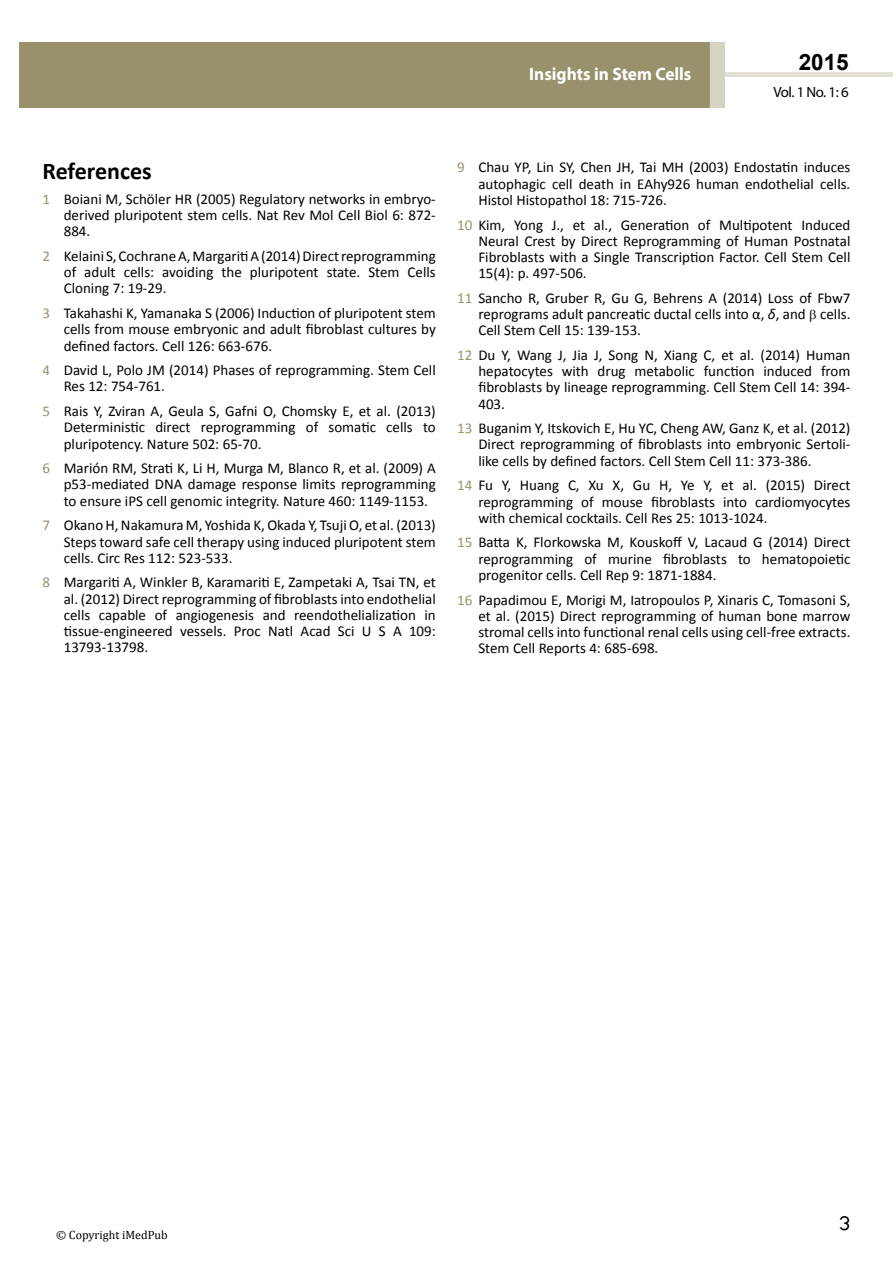
<style>
.page{position:relative;width:893px;height:1263px;background:#fff}
.page>*{position:absolute;margin:0;border:0;box-sizing:border-box;transform-origin:0 0}
.t1{font:25.5px "Tunga";color:#000}
.t2{font:700 24px "Calibri";color:#000}
.t3{font:700 22.5px "Arial";color:#000}
.t4{font:700 18px "Myriad Pro";color:#fff;scale:.96 1}
.t5{font:15px/16.2px "Calibri";color:#000;text-align:justify}
.t6{font:14.85px "Myriad Pro";color:#000}
.t7{font:12px "Cambria";color:#000}
.s1{color:#98916c}
.s2{font-style:italic}
</style>
<div class="page">
<hr style="left:725px;top:73px;width:168px;height:4px;background:#e2dfd4">
<div style="left:19px;top:42px;width:690px;height:66px;background:#98916c"></div>
<div style="left:709px;top:42px;width:16px;height:66px;background:#d6d3c3"></div>
<p class="t4" style="left:517px;top:53px;width:198px">ARCHIVOS DE MEDICINA</p>
<h3 class="t3" style="left:799px;top:47px;width:52px">2015</h3>
<p class="t6" style="left:773px;top:83px;width:77px">Vol. 1 No. 1: 6</p>
<p class="t4" style="left:529px;top:63px;width:170px">Insights in Stem Cells</p>
<h2 class="t2" style="left:43px;top:156px;width:111px">References</h2>
<p class="t5" style="left:64px;top:191px;width:374px;text-indent:-21px"><span class="s1">1</span> Boiani M, Schöler HR (2005) Regulatory networks in embryo&shy;derived pluripotent stem cells. Nat Rev Mol Cell Biol 6: 872- 884.</p>
<p class="t5" style="left:64px;top:248px;width:374px;text-indent:-21px"><span class="s1">2</span> Kelaini S, Cochrane A, Margariti A (2014) Direct reprogramming of adult cells: avoiding the pluripotent state. Stem Cells Cloning 7: 19-29.</p>
<p class="t5" style="left:64px;top:305px;width:374px;text-indent:-21px"><span class="s1">3</span> Takahashi K, Yamanaka S (2006) Induction of pluripotent stem cells from mouse embryonic and adult fibroblast cultures by defined factors. Cell 126: 663-676.</p>
<p class="t5" style="left:64px;top:362px;width:374px;text-indent:-21px"><span class="s1">4</span> David L, Polo JM (2014) Phases of reprogramming. Stem Cell<br>Res 12: 754-761.</p>
<p class="t5" style="left:64px;top:403px;width:374px;text-indent:-21px"><span class="s1">5</span> Rais Y, Zviran A, Geula S, Gafni O, Chomsky E, et al. (2013)<br>Deterministic direct reprogramming of somatic cells to pluripotency. Nature 502: 65-70.</p>
<p class="t5" style="left:64px;top:460px;width:374px;text-indent:-21px"><span class="s1">6</span> Marión RM, Strati K, Li H, Murga M, Blanco R, et al. (2009) A p53-mediated DNA damage response limits reprogramming to ensure iPS cell genomic integrity. Nature 460: 1149-1153.</p>
<p class="t5" style="left:64px;top:517px;width:374px;text-indent:-21px"><span class="s1">7</span> Okano H, Nakamura M, Yoshida K, Okada Y, Tsuji O, et al. (2013)<br>Steps toward safe cell therapy using induced pluripotent stem cells. Circ Res 112: 523-533.</p>
<p class="t5" style="left:64px;top:574px;width:374px;text-indent:-21px"><span class="s1">8</span> Margariti A, Winkler B, Karamariti E, Zampetaki A, Tsai TN, et al. (2012) Direct reprogramming of fibroblasts into endothelial cells capable of angiogenesis and reendothelialization in tissue-engineered vessels. Proc Natl Acad Sci U S A 109:<br>13793-13798.</p>
<p class="t5" style="left:478px;top:159px;width:374px;text-indent:-21px"><span class="s1">9</span> Chau YP, Lin SY, Chen JH, Tai MH (2003) Endostatin induces autophagic cell death in EAhy926 human endothelial cells.<br>Histol Histopathol 18: 715-726.</p>
<p class="t5" style="left:478px;top:216px;width:374px;text-indent:-21px"><span class="s1">10</span> Kim, Yong J., et al., Generation of Multipotent Induced Neural Crest by Direct Reprogramming of Human Postnatal Fibroblasts with a Single Transcription Factor. Cell Stem Cell 15(4): p. 497-506.</p>
<p class="t5" style="left:478px;top:290px;width:374px;text-indent:-21px"><span class="s1">11</span> Sancho R, Gruber R, Gu G, Behrens A (2014) Loss of Fbw7 reprograms adult pancreatic ductal cells into α, <span class="s2">δ</span>, and cells.<br>Cell Stem Cell 15: 139-153.</p>
<p class="t5" style="left:478px;top:347px;width:374px;text-indent:-21px"><span class="s1">12</span> Du Y, Wang J, Jia J, Song N, Xiang C, et al. (2014) Human hepatocytes with drug metabolic function induced from fibroblasts by lineage reprogramming. Cell Stem Cell 14: 394- 403.</p>
<p class="t5" style="left:478px;top:420px;width:374px;text-indent:-21px"><span class="s1">13</span> Buganim Y, Itskovich E, Hu YC, Cheng AW, Ganz K, et al. (2012)<br>Direct reprogramming of fibroblasts into embryonic Sertoli&shy;like cells by defined factors. Cell Stem Cell 11: 373-386.</p>
<p class="t5" style="left:478px;top:477px;width:374px;text-indent:-21px"><span class="s1">14</span> Fu Y, Huang C, Xu X, Gu H, Ye Y, et al. (2015) Direct reprogramming of mouse fibroblasts into cardiomyocytes with chemical cocktails. Cell Res 25: 1013-1024.</p>
<p class="t5" style="left:478px;top:534px;width:374px;text-indent:-21px"><span class="s1">15</span> Batta K, Florkowska M, Kouskoff V, Lacaud G (2014) Direct reprogramming of murine fibroblasts to hematopoietic progenitor cells. Cell Rep 9: 1871-1884.</p>
<p class="t5" style="left:478px;top:592px;width:374px;text-indent:-21px"><span class="s1">16</span> Papadimou E, Morigi M, Iatropoulos P, Xinaris C, Tomasoni S, et al. (2015) Direct reprogramming of human bone marrow stromal cells into functional renal cells using cell-free extracts.<br>Stem Cell Reports 4: 685-698.</p>
<p class="t7" style="left:56px;top:1228px;width:113px">© Copyright iMedPub</p>
<h1 class="t1" style="left:839px;top:1206px;width:13px">3</h1>
</div>
